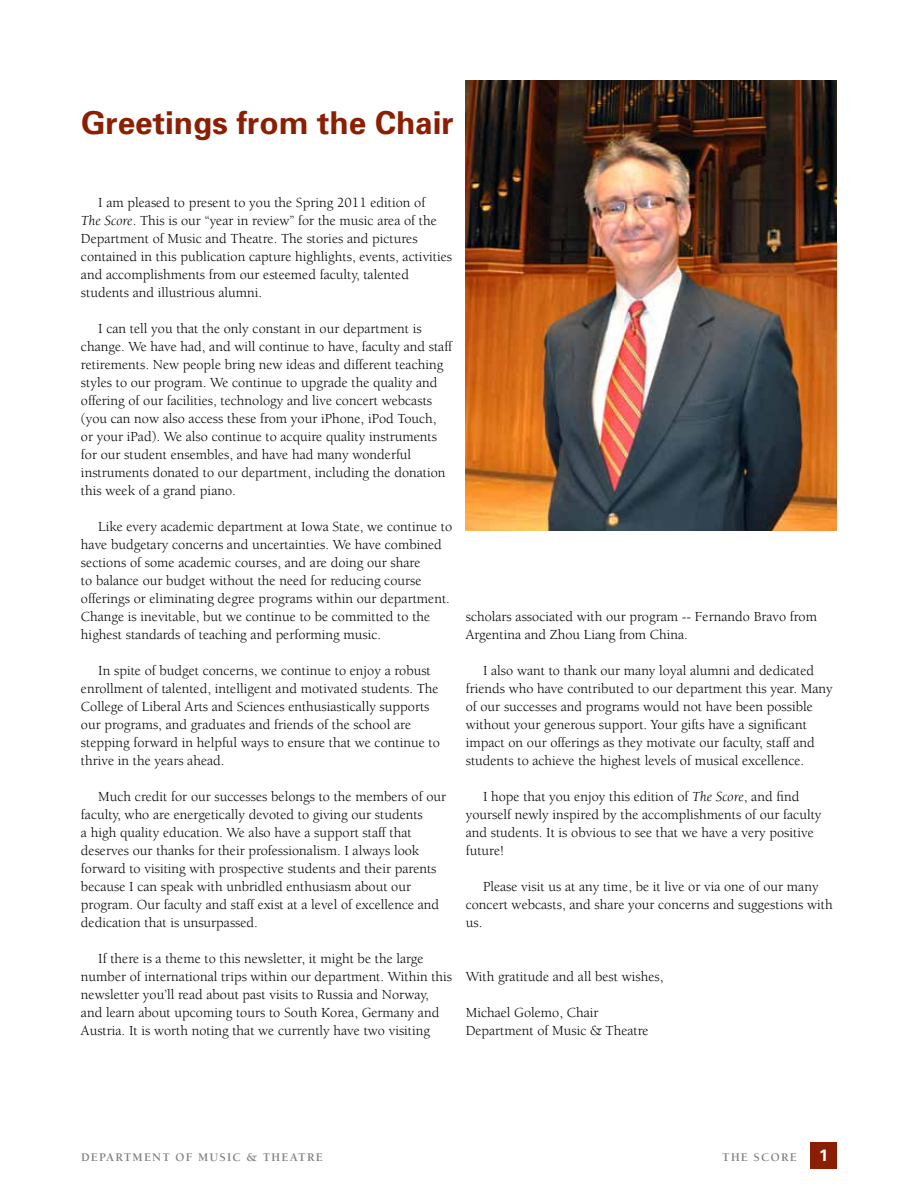
<style>
.page{position:relative;width:918px;height:1188px;background:#fff}
.page>*{position:absolute;margin:0;border:0;box-sizing:border-box;transform-origin:0 0}
.t1{font:700 31.5px "Univers";color:#8a1f03}
.t2{font:700 16.5px "Univers";color:#fff}
.t3{font:14.25px/18px "Berkeley";color:#000}
.t4{font:700 12px "Berkeley";letter-spacing:.1em;color:#7e8083}
.s1{font-style:italic}
</style>
<div class="page">
<div style="left:810px;top:1142px;width:27px;height:27px;background:#8a1f03"></div>
<img style="left:466px;top:81px;width:371px;height:450px">
<h1 class="t1" style="left:81px;top:104px;width:374px">Greetings from the Chair</h1>
<p class="t3" style="left:81px;top:194px;width:373px;text-indent:17px">I am pleased to present to you the Spring 2011 edition of<br><span class="s1">The Score</span>. This is our “year in review” for the music area of the Department of Music and Theatre. The stories and pictures contained in this publication capture highlights, events, activities and accomplishments from our esteemed faculty, talented students and illustrious alumni.</p>
<p class="t3" style="left:81px;top:320px;width:373px;text-indent:17px">I can tell you that the only constant in our department is change. We have had, and will continue to have, faculty and staff retirements. New people bring new ideas and different teaching styles to our program. We continue to upgrade the quality and offering of our facilities, technology and live concert webcasts (you can now also access these from your iPhone, iPod Touch, or your iPad). We also continue to acquire quality instruments for our student ensembles, and have had many wonderful instruments donated to our department, including the donation this week of a grand piano.</p>
<p class="t3" style="left:81px;top:518px;width:373px;text-indent:17px">Like every academic department at Iowa State, we continue to have budgetary concerns and uncertainties. We have combined sections of some academic courses, and are doing our share<br>to balance our budget without the need for reducing course offerings or eliminating degree programs within our department.<br>Change is inevitable, but we continue to be committed to the highest standards of teaching and performing music.</p>
<p class="t3" style="left:81px;top:662px;width:360px;text-indent:17px">In spite of budget concerns, we continue to enjoy a robust enrollment of talented, intelligent and motivated students. The College of Liberal Arts and Sciences enthusiastically supports our programs, and graduates and friends of the school are stepping forward in helpful ways to ensure that we continue to thrive in the years ahead.</p>
<p class="t3" style="left:81px;top:788px;width:367px;text-indent:17px">Much credit for our successes belongs to the members of our faculty, who are energetically devoted to giving our students<br>a high quality education. We also have a support staff that deserves our thanks for their professionalism. I always look forward to visiting with prospective students and their parents because I can speak with unbridled enthusiasm about our program. Our faculty and staff exist at a level of excellence and dedication that is unsurpassed.</p>
<p class="t3" style="left:81px;top:950px;width:373px;text-indent:17px">If there is a theme to this newsletter, it might be the large number of international trips within our department. Within this newsletter you’ll read about past visits to Russia and Norway, and learn about upcoming tours to South Korea, Germany and Austria. It is worth noting that we currently have two visiting</p>
<p class="t3" style="left:466px;top:608px;width:353px">scholars associated with our program -- Fernando Bravo from<br>Argentina and Zhou Liang from China.</p>
<p class="t3" style="left:466px;top:662px;width:368px;text-indent:17px">I also want to thank our many loyal alumni and dedicated friends who have contributed to our department this year. Many of our successes and programs would not have been possible without your generous support. Your gifts have a significant impact on our offerings as they motivate our faculty, staff and students to achieve the highest levels of musical excellence.</p>
<p class="t3" style="left:466px;top:788px;width:357px;text-indent:17px">I hope that you enjoy this edition of <span class="s1">The Score</span>, and find yourself newly inspired by the accomplishments of our faculty and students. It is obvious to see that we have a very positive future!</p>
<p class="t3" style="left:466px;top:878px;width:369px;text-indent:17px">Please visit us at any time, be it live or via one of our many concert webcasts, and share your concerns and suggestions with us.</p>
<p class="t3" style="left:466px;top:968px;width:199px">With gratitude and all best wishes,</p>
<p class="t3" style="left:466px;top:1004px;width:184px">Michael Golemo, Chair<br>Department of Music &amp; Theatre</p>
<p class="t4" style="left:81px;top:1151px;width:243px">DEPARTMENT OF MUSIC &amp; THEATRE</p>
<p class="t4" style="left:722px;top:1151px;width:76px">THE SCORE</p>
<p class="t2" style="left:819px;top:1145px;width:11px">1</p>
</div>
